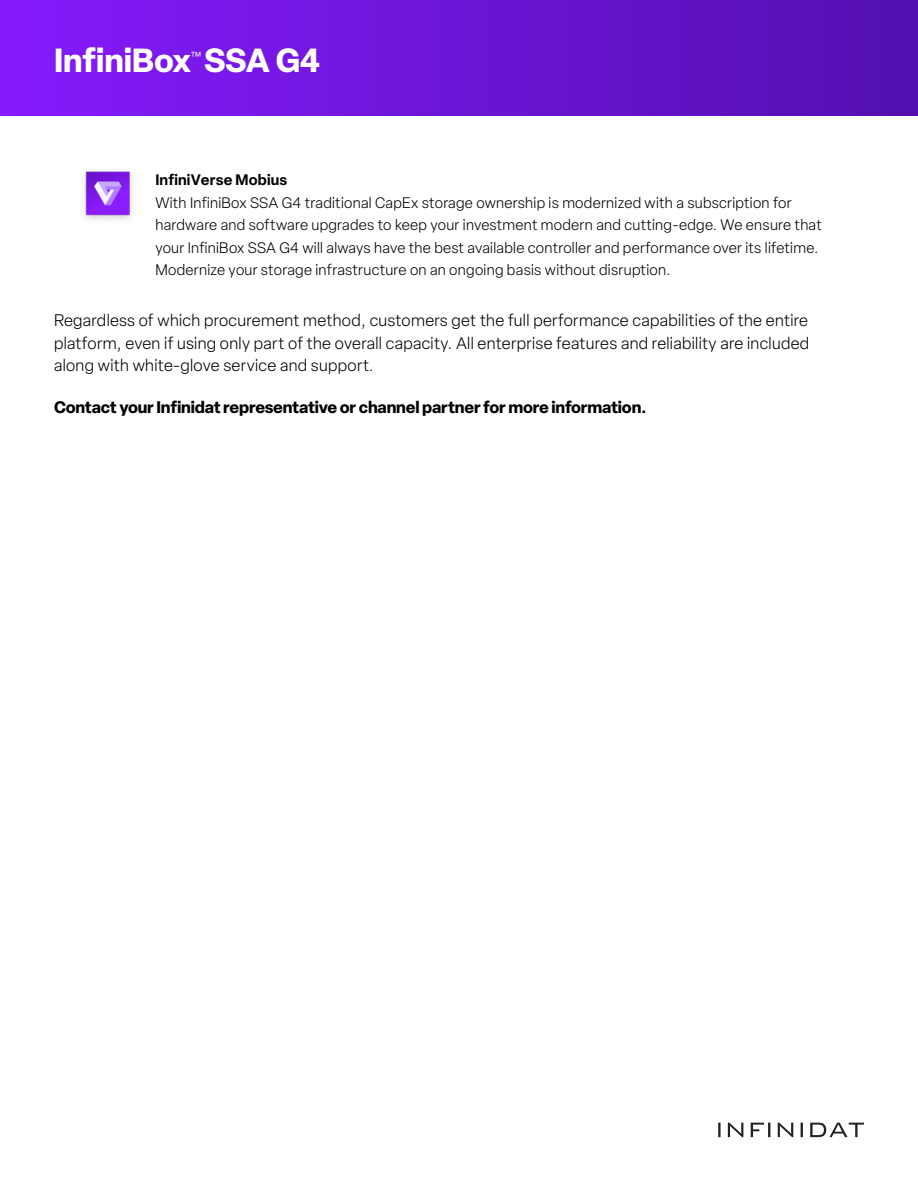
<style>
.page{position:relative;width:918px;height:1188px;background:#fff}
.page>*{position:absolute;margin:0;border:0;box-sizing:border-box;transform-origin:0 0}
.t1{font:700 33px "Elza";letter-spacing:-.005em;color:#fff}
.t2{font:300 16.5px/22.5px "Elza";letter-spacing:.02em;color:#000;text-align:justify}
.t3{font:700 16.5px "Elza";letter-spacing:-.01em;color:#000}
.t4{font:300 15px/22.5px "Elza";letter-spacing:.02em;color:#000}
.t5{font:600 15px "Elza";letter-spacing:.01em;color:#000}
</style>
<div class="page">
<div style="left:0;top:0;width:918px;height:116px;background:linear-gradient(to right,#861bfd,#520faf)"></div>
<svg style="left:718px;top:1123px;width:146px;height:14px"></svg>
<img style="left:83px;top:171px;width:49px;height:49px">
<h1 class="t1" style="left:54px;top:37px;width:268px">InfiniBox<sup>™</sup> SSA G4</h1>
<p class="t5" style="left:155px;top:169px;width:133px">InfiniVerse Mobius</p>
<p class="t4" style="left:155px;top:191px;width:668px">With InfiniBox SSA G4 traditional CapEx storage ownership is modernized with a subscription for hardware and software upgrades to keep your investment modern and cutting-edge. We ensure that your InfiniBox SSA G4 will always have the best available controller and performance over its lifetime.<br>Modernize your storage infrastructure on an ongoing basis without disruption.</p>
<p class="t2" style="left:54px;top:309px;width:757px">Regardless of which procurement method, customers get the full performance capabilities of the entire platform, even if using only part of the overall capacity. All enterprise features and reliability are included along with white-glove service and support.</p>
<p class="t3" style="left:54px;top:396px;width:594px">Contact your Infinidat representative or channel partner for more information.</p>
</div>
